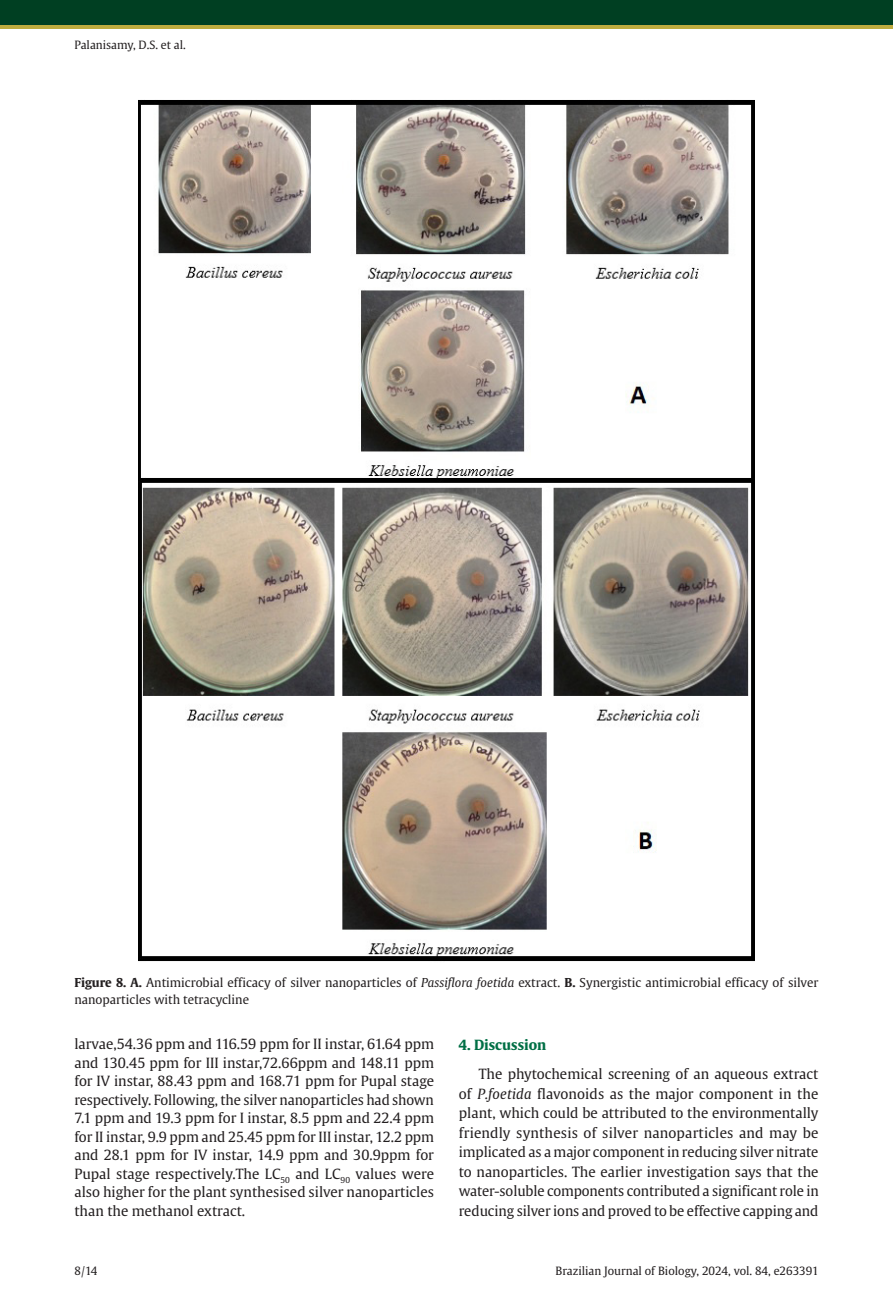
<style>
.page{position:relative;width:893px;height:1315px;background:#fff}
.page>*{position:absolute;margin:0;border:0;box-sizing:border-box;transform-origin:0 0}
.Paragraph{font:14px/18.6px "Gulliver";letter-spacing:-.005em;color:#231f20;text-align:justify}
.Heading1{font:700 14px "Gulliver";color:#016f45}
.FigureCaption{font:12.25px/16.6px "Gulliver";color:#231f20}
.t1{font:11.38px "Gulliver";color:#231f20}
.s1{font-weight:700}
.s2{font-style:italic}
</style>
<div class="page">
<div style="left:0;top:12px;width:893px;height:17px;background:#beab3f"></div>
<div style="left:0;top:0;width:893px;height:25px;background:#003f22"></div>
<img style="left:139px;top:100px;width:615px;height:862px">
<p class="t1" style="left:74px;top:37px;width:113px">Palanisamy, D.S. et al.</p>
<p class="FigureCaption" style="left:74px;top:974px;width:746px"><span class="s1">Figure 8. A.</span> Antimicrobial efficacy of silver nanoparticles of <span class="s2">Passiflora foetida</span> extract. <span class="s1">B.</span> Synergistic antimicrobial efficacy of silver nanoparticles with tetracycline</p>
<p class="Paragraph" style="left:74px;top:1035px;width:361px">larvae,54.36 ppm and 116.59 ppm for II instar, 61.64 ppm and 130.45 ppm for III instar,72.66ppm and 148.11 ppm for IV instar, 88.43 ppm and 168.71 ppm for Pupal stage respectively. Following, the silver nanoparticles had shown 7.1 ppm and 19.3 ppm for I instar, 8.5 ppm and 22.4 ppm for II instar, 9.9 ppm and 25.45 ppm for III instar, 12.2 ppm and 28.1 ppm for IV instar, 14.9 ppm and 30.9ppm for Pupal stage respectively.The LC<sub>50</sub> and LC<sub>90</sub> values were also higher for the plant synthesised silver nanoparticles than the methanol extract.</p>
<p class="Heading1" style="left:459px;top:1035px;width:89px">4. Discussion</p>
<p class="Paragraph" style="left:459px;top:1064px;width:361px;line-height:19.6px;text-indent:20px">The phytochemical screening of an aqueous extract of <span class="s2">P.foetida</span> flavonoids as the major component in the plant, which could be attributed to the environmentally friendly synthesis of silver nanoparticles and may be implicated as a major component in reducing silver nitrate to nanoparticles. The earlier investigation says that the water-soluble components contributed a significant role in reducing silver ions and proved to be effective capping and</p>
<p class="t1" style="left:74px;top:1264px;width:24px">8/14</p>
<p class="t1" style="left:555px;top:1264px;width:265px">Brazilian Journal of Biology, 2024, vol. 84, e263391</p>
</div>
